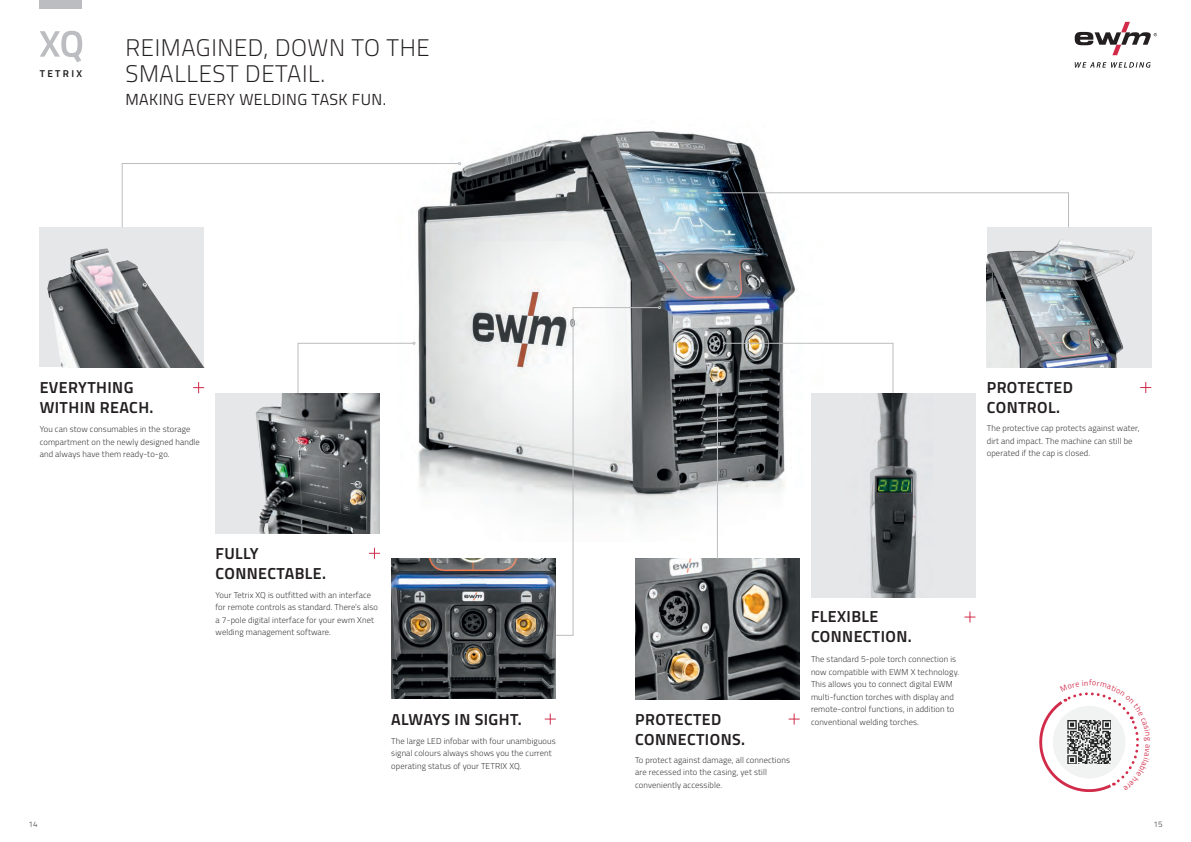
<style>
.page{position:relative;width:1191px;height:842px;background:#fff}
.page>*{position:absolute;margin:0;border:0;box-sizing:border-box;transform-origin:0 0}
.t1{font:300 24px/26px "Titillium Text";letter-spacing:.025em;color:#231f20}
.t2{font:700 16px/20px "Titillium Text";letter-spacing:.025em;color:#231f20}
.t3{font:16px "Titillium Text";letter-spacing:.025em;color:#231f20}
.t4{font:700 10px "Titillium Text";letter-spacing:.23em;color:#231f20}
.t5{font:300 8.5px/12.5px "Titillium Text";letter-spacing:.015em;color:#231f20}
.t6{font:300 8px "Titillium Text";color:#231f20}
</style>
<div class="page">
<img style="left:414px;top:131px;width:382px;height:383px">
<img style="left:391px;top:559px;width:165px;height:140px">
<img style="left:215px;top:393px;width:165px;height:140px">
<img style="left:986px;top:227px;width:165px;height:141px">
<img style="left:635px;top:559px;width:164px;height:140px">
<img style="left:811px;top:393px;width:164px;height:204px">
<img style="left:40px;top:227px;width:164px;height:140px">
<svg style="left:1074px;top:62px;width:76px;height:6px"></svg>
<svg style="left:1074px;top:22px;width:83px;height:33px"></svg>
<svg style="left:122px;top:162px;width:339px;height:66px"></svg>
<svg style="left:706px;top:192px;width:363px;height:36px"></svg>
<svg style="left:297px;top:342px;width:118px;height:52px"></svg>
<svg style="left:555px;top:306px;width:105px;height:330px"></svg>
<hr style="left:717px;top:391px;width:1px;height:168px;background:#bcbdc0">
<svg style="left:716px;top:342px;width:177px;height:52px"></svg>
<svg style="left:193px;top:382px;width:11px;height:11px"></svg>
<svg style="left:369px;top:548px;width:11px;height:11px"></svg>
<svg style="left:545px;top:713px;width:11px;height:12px"></svg>
<svg style="left:788px;top:713px;width:11px;height:12px"></svg>
<svg style="left:964px;top:611px;width:11px;height:12px"></svg>
<svg style="left:1140px;top:382px;width:11px;height:11px"></svg>
<svg style="left:40px;top:31px;width:42px;height:31px"></svg>
<div style="left:40px;top:0;width:42px;height:9px;background:#bcbdc0"></div>
<svg style="left:1039px;top:692px;width:100px;height:100px"></svg>
<p class="t4" style="left:40px;top:66px;width:44px">TETRIX</p>
<h1 class="t1" style="left:125px;top:34px;width:306px">REIMAGINED, DOWN TO THE<br>SMALLEST DETAIL.</h1>
<h2 class="t3" style="left:125px;top:88px;width:262px">MAKING EVERY WELDING TASK FUN.</h2>
<h2 class="t2" style="left:40px;top:377px;width:115px">EVERYTHING<br>WITHIN REACH.</h2>
<p class="t5" style="left:40px;top:422px;width:162px">You can stow consumables in the storage compartment on the newly designed handle and always have them ready-to-go.</p>
<h2 class="t2" style="left:215px;top:542px;width:112px">FULLY<br>CONNECTABLE.</h2>
<p class="t5" style="left:215px;top:588px;width:164px">Your Tetrix XQ is outfitted with an interface for remote controls as standard. There’s also a 7-pole digital interface for your ewm Xnet welding management software.</p>
<h2 class="t2" style="left:391px;top:708px;width:132px">ALWAYS IN SIGHT.</h2>
<p class="t5" style="left:391px;top:734px;width:166px">The large LED infobar with four unambiguous signal colours always shows you the current operating status of your TETRIX XQ.</p>
<h2 class="t2" style="left:986px;top:376px;width:88px">PROTECTED<br>CONTROL.</h2>
<p class="t5" style="left:986px;top:422px;width:154px">The protective cap protects against water, dirt and impact. The machine can still be operated if the cap is closed.</p>
<h2 class="t2" style="left:635px;top:708px;width:111px">PROTECTED<br>CONNECTIONS.</h2>
<p class="t5" style="left:635px;top:753px;width:156px">To protect against damage, all connections are recessed into the casing, yet still conveniently accessible.</p>
<h2 class="t2" style="left:811px;top:606px;width:102px">FLEXIBLE<br>CONNECTION.</h2>
<p class="t5" style="left:811px;top:653px;width:150px">The standard 5-pole torch connection is now compatible with EWM X technology.<br>This allows you to connect digital EWM multi-function torches with display and remote-control functions, in addition to conventional welding torches.</p>
<p class="t6" style="left:28px;top:818px;width:11px">14</p>
<p class="t6" style="left:1153px;top:818px;width:11px">15</p>
</div>
